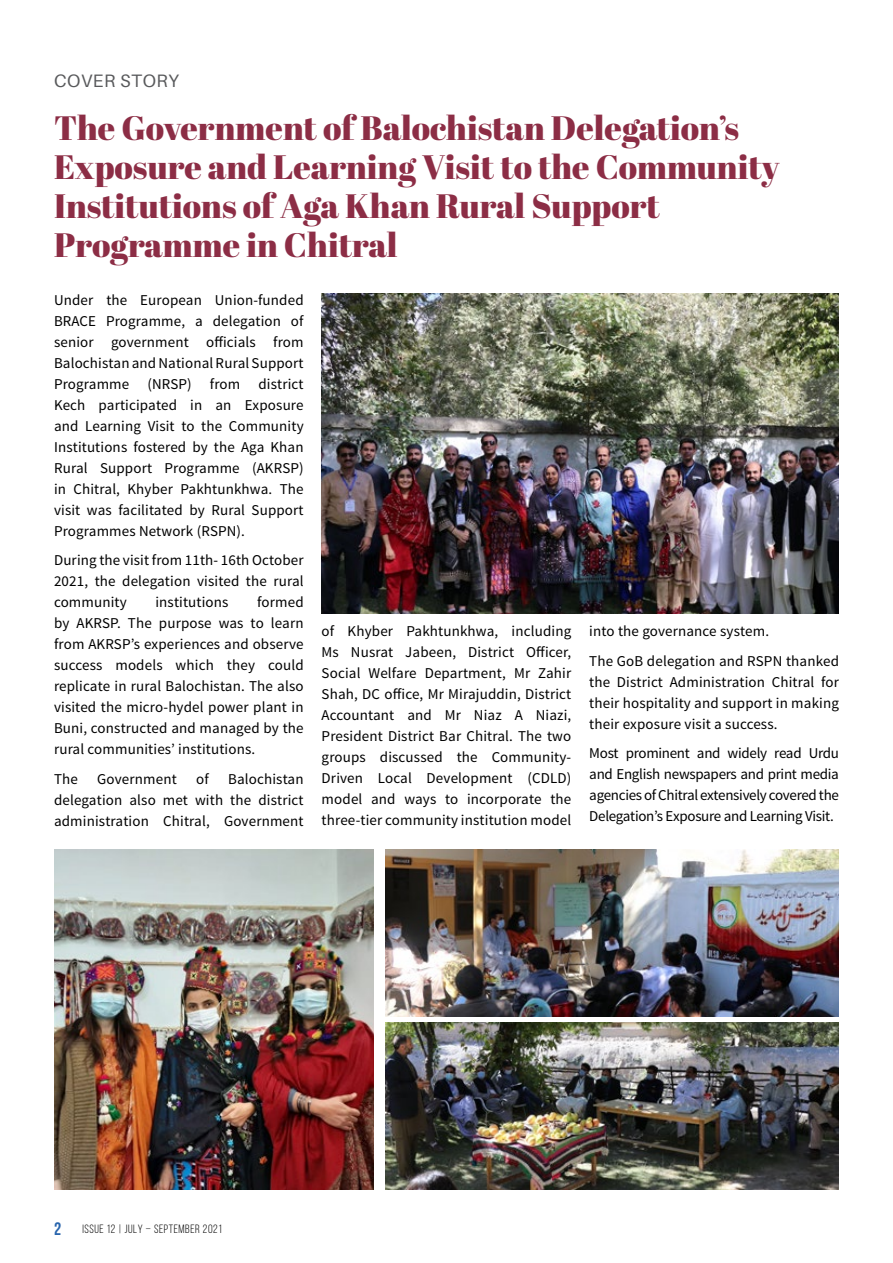
<style>
.page{position:relative;width:893px;height:1263px;background:#fff}
.page>*{position:absolute;margin:0;border:0;box-sizing:border-box;transform-origin:0 0}
.t1{font:33.75px/38.8px "Abril Fatface";color:#8c2d45}
.t2{font:18px "Aileron";letter-spacing:.035em;color:#58595b}
.t3{font:15px/21px "Source Sans Pro";letter-spacing:.01em;color:#000;text-align:justify}
.t4{font:12px "Bebas Neue";letter-spacing:.05em;color:#000}
.s1{font-weight:700;font-size:18px;color:#2965ad}
</style>
<div class="page">
<img style="left:322px;top:293px;width:517px;height:320px">
<img style="left:54px;top:850px;width:320px;height:339px">
<img style="left:385px;top:1022px;width:454px;height:167px">
<img style="left:385px;top:850px;width:454px;height:166px">
<p class="t2" style="left:54px;top:71px;width:126px">COVER STORY</p>
<h1 class="t1" style="left:54px;top:108px;width:727px">The Government of Balochistan Delegation’s Exposure and Learning Visit to the Community Institutions of Aga Khan Rural Support Programme in Chitral</h1>
<p class="t3" style="left:54px;top:290px;width:251px">Under the European Union-funded BRACE Programme, a delegation of senior government officials from Balochistan and National Rural Support Programme (NRSP) from district Kech participated in an Exposure and Learning Visit to the Community Institutions fostered by the Aga Khan Rural Support Programme (AKRSP) in Chitral, Khyber Pakhtunkhwa. The visit was facilitated by Rural Support Programmes Network (RSPN).</p>
<p class="t3" style="left:54px;top:550px;width:251px">During the visit from 11th- 16th October 2021, the delegation visited the rural community</p>
<p class="t3" style="left:54px;top:592px;width:251px;text-indent:203px">formed by AKRSP. The purpose was to learn from AKRSP’s experiences and observe success models which they could replicate in rural Balochistan. The also visited the micro-hydel power plant in Buni, constructed and managed by the rural communities’ institutions.</p>
<p class="t3" style="left:54px;top:769px;width:25px">The</p>
<p class="t3" style="left:97px;top:769px;width:81px">Government</p>
<p class="t3" style="left:196px;top:769px;width:14px">of</p>
<p class="t3" style="left:155px;top:592px;width:75px">institutions</p>
<p class="t3" style="left:54px;top:769px;width:251px;text-indent:174px">Balochistan delegation also met with the district administration Chitral, Government</p>
<p class="t3" style="left:322px;top:621px;width:251px">of Khyber Pakhtunkhwa, including Ms Nusrat Jabeen, District Officer, Social Welfare Department, Mr Zahir Shah, DC office, Mr Mirajuddin, District Accountant and Mr Niaz A Niazi, President District Bar Chitral. The two groups discussed the Community-Driven Local Development (CDLD) model and ways to incorporate the three-tier community institution model</p>
<p class="t3" style="left:589px;top:617px;width:251px;line-height:29.5px">into the governance system.<br>The GoB delegation and RSPN thanked</p>
<p class="t3" style="left:589px;top:672px;width:251px">the District Administration Chitral for their hospitality and support in making their exposure visit a success.</p>
<p class="t3" style="left:589px;top:743px;width:251px">Most prominent and widely read Urdu and English newspapers and print media agencies of Chitral extensively covered the Delegation’s Exposure and Learning Visit.</p>
<p class="t4" style="left:54px;top:1222px;width:169px"><span class="s1">2</span> ISSUE 12 | JULY – SEPTEMBER 2021</p>
</div>
